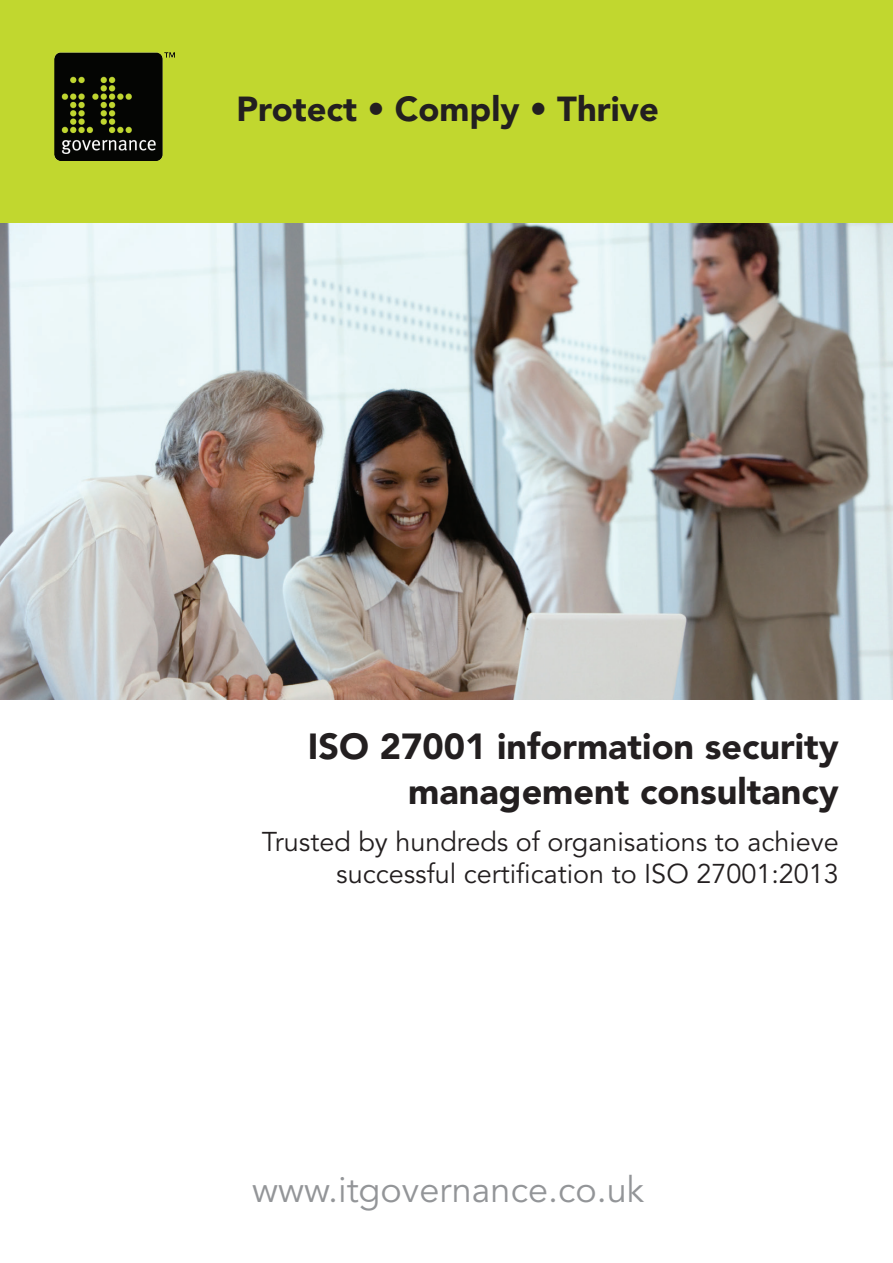
<style>
.page{position:relative;width:893px;height:1263px;background:#fff}
.page>*{position:absolute;margin:0;border:0;box-sizing:border-box;transform-origin:0 0}
.t1{font:900 36px/45px "Avenir LT Std";color:#231f20;text-align:right}
.t2{font:36px "Avenir LT Std";color:#939598}
.t3{font:900 34.5px "Avenir LT Std";color:#231f20}
.t4{font:27px/32.4px "Avenir LT Std";color:#231f20;text-align:right}
</style>
<div class="page">
<div style="left:0;top:0;width:893px;height:223px;background:#c1d72f"></div>
<img style="left:0;top:223px;width:893px;height:476px">
<img style="left:54px;top:53px;width:120px;height:108px">
<p class="t3" style="left:237px;top:88px;width:424px">Protect • Comply • Thrive</p>
<h1 class="t1" style="left:308px;top:724px;width:533px">ISO 27001 information security management consultancy</h1>
<p class="t4" style="left:262px;top:826px;width:579px">Trusted by hundreds of organisations to achieve successful certification to ISO 27001:2013</p>
<h1 class="t2" style="left:252px;top:1169px;width:394px">www.itgovernance.co.uk</h1>
</div>
